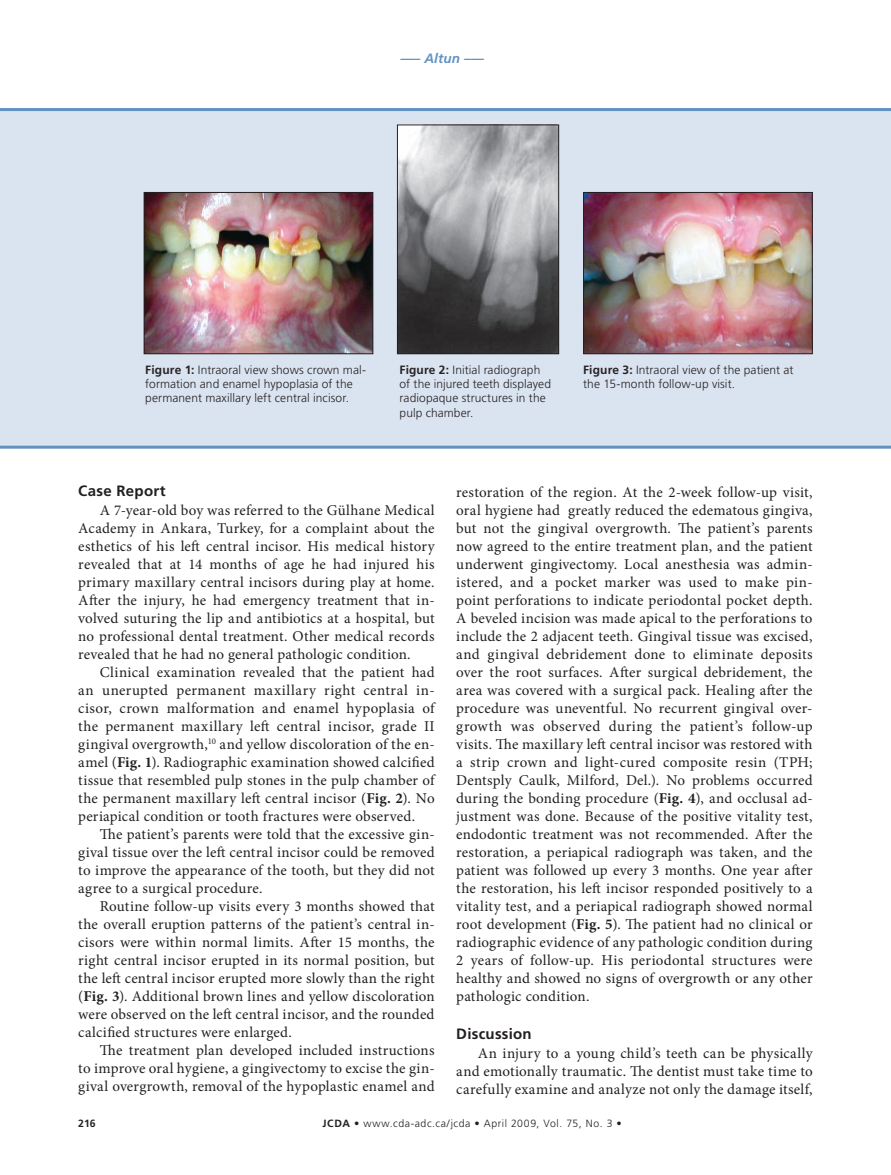
<style>
.page{position:relative;width:891px;height:1175px;background:#fff}
.page>*{position:absolute;margin:0;border:0;box-sizing:border-box;transform-origin:0 0}
.t1{font:15px/18px "Minion Pro";letter-spacing:.015em;color:#231f20;text-align:justify}
.t2{font:700 15px "Frutiger LT Std";letter-spacing:.015em;color:#231f20}
.t3{font:italic 700 13.5px "Frutiger LT Std";letter-spacing:.01em;color:#6392c1}
.t4{font:300 12px/14.4px "Frutiger LT Std";letter-spacing:.01em;color:#262324}
.t5{font:300 10.5px "Frutiger LT Std";letter-spacing:.055em;color:#231f20}
.t6{font:700 10.5px "Frutiger LT Std";color:#231f20}
.s1{font-weight:700}
</style>
<div class="page">
<div style="left:0;top:108px;width:891px;height:340px;background:#dae3f0"></div>
<img style="left:146px;top:194px;width:225px;height:158px">
<div style="left:144px;top:192px;width:229px;height:162px;border:1px solid #231f20"></div>
<img style="left:399px;top:126px;width:158px;height:226px">
<div style="left:397px;top:124px;width:162px;height:230px;border:1px solid #231f20"></div>
<img style="left:585px;top:194px;width:226px;height:158px">
<div style="left:583px;top:192px;width:230px;height:162px;border:1px solid #231f20"></div>
<p class="t3" style="left:400px;top:50px;width:85px">––– Altun –––</p>
<p class="t4" style="left:145px;top:362px;width:222px"><span class="s1">Figure 1:</span> Intraoral view shows crown mal&shy;formation and enamel hypoplasia of the permanent maxillary left central incisor.</p>
<p class="t4" style="left:400px;top:362px;width:153px"><span class="s1">Figure 2:</span> Initial radiograph of the injured teeth displayed radiopaque structures in the pulp chamber.</p>
<p class="t4" style="left:583px;top:362px;width:212px"><span class="s1">Figure 3:</span> Intraoral view of the patient at the 15-month follow-up visit.</p>
<p class="t2" style="left:78px;top:482px;width:89px">Case Report</p>
<p class="t1" style="left:78px;top:501px;width:358px;text-indent:22px">A 7-year-old boy was referred to the Gülhane Medical Academy in Ankara, Turkey, for a complaint about the esthetics of his left central incisor. His medical history revealed that at 14 months of age he had injured his primary maxillary central incisors during play at home.<br>After the injury, he had emergency treatment that in&shy;volved suturing the lip and antibiotics at a hospital, but no professional dental treatment. Other medical records revealed that he had no general pathologic condition.</p>
<p class="t1" style="left:78px;top:663px;width:358px;text-indent:22px">Clinical examination revealed that the patient had an unerupted permanent maxillary right central in&shy;cisor, crown malformation and enamel hypoplasia of the permanent maxillary left central incisor, grade II gingival overgrowth,<sup>10</sup> and yellow discoloration of the en&shy;amel (<span class="s1">Fig. 1</span>). Radiographic examination showed calcified tissue that resembled pulp stones in the pulp chamber of the permanent maxillary left central incisor (<span class="s1">Fig. 2</span>). No periapical condition or tooth fractures were observed.</p>
<p class="t1" style="left:78px;top:825px;width:358px;text-indent:22px">The patient’s parents were told that the excessive gin&shy;gival tissue over the left central incisor could be removed to improve the appearance of the tooth, but they did not agree to a surgical procedure.</p>
<p class="t1" style="left:78px;top:897px;width:358px;text-indent:22px">Routine follow-up visits every 3 months showed that the overall eruption patterns of the patient’s central in&shy;cisors were within normal limits. After 15 months, the right central incisor erupted in its normal position, but the left central incisor erupted more slowly than the right (<span class="s1">Fig. 3</span>). Additional brown lines and yellow discoloration were observed on the left central incisor, and the rounded calcified structures were enlarged.</p>
<p class="t1" style="left:78px;top:1041px;width:358px;text-indent:22px">The treatment plan developed included instructions to improve oral hygiene, a gingivectomy to excise the gin&shy;gival overgrowth, removal of the hypoplastic enamel and</p>
<p class="t1" style="left:456px;top:483px;width:358px">restoration of the region. At the 2-week follow-up visit, oral hygiene had greatly reduced the edematous gingiva, but not the gingival overgrowth. The patient’s parents now agreed to the entire treatment plan, and the patient underwent gingivectomy. Local anesthesia was admin&shy;istered, and a pocket marker was used to make pin&shy;point perforations to indicate periodontal pocket depth.<br>A beveled incision was made apical to the perforations to include the 2 adjacent teeth. Gingival tissue was excised, and gingival debridement done to eliminate deposits over the root surfaces. After surgical debridement, the area was covered with a surgical pack. Healing after the procedure was uneventful. No recurrent gingival over&shy;growth was observed during the patient’s follow-up visits. The maxillary left central incisor was restored with a strip crown and light-cured composite resin (TPH; Dentsply Caulk, Milford, Del.). No problems occurred during the bonding procedure (<span class="s1">Fig. 4</span>), and occlusal ad&shy;justment was done. Because of the positive vitality test, endodontic treatment was not recommended. After the restoration, a periapical radiograph was taken, and the patient was followed up every 3 months. One year after the restoration, his left incisor responded positively to a vitality test, and a periapical radiograph showed normal root development (<span class="s1">Fig. 5</span>). The patient had no clinical or radiographic evidence of any pathologic condition during 2 years of follow-up. His periodontal structures were healthy and showed no signs of overgrowth or any other pathologic condition.</p>
<p class="t2" style="left:456px;top:1024px;width:77px">Discussion</p>
<p class="t1" style="left:456px;top:1044px;width:358px;text-indent:22px">An injury to a young child’s teeth can be physically and emotionally traumatic. The dentist must take time to carefully examine and analyze not only the damage itself,</p>
<p class="t6" style="left:78px;top:1117px;width:19px">216</p>
<p class="t5" style="left:323px;top:1117px;width:301px"><span class="s1">JCDA •</span> www.cda-adc.ca/jcda • April 2009, Vol. 75, No. 3 •</p>
</div>
